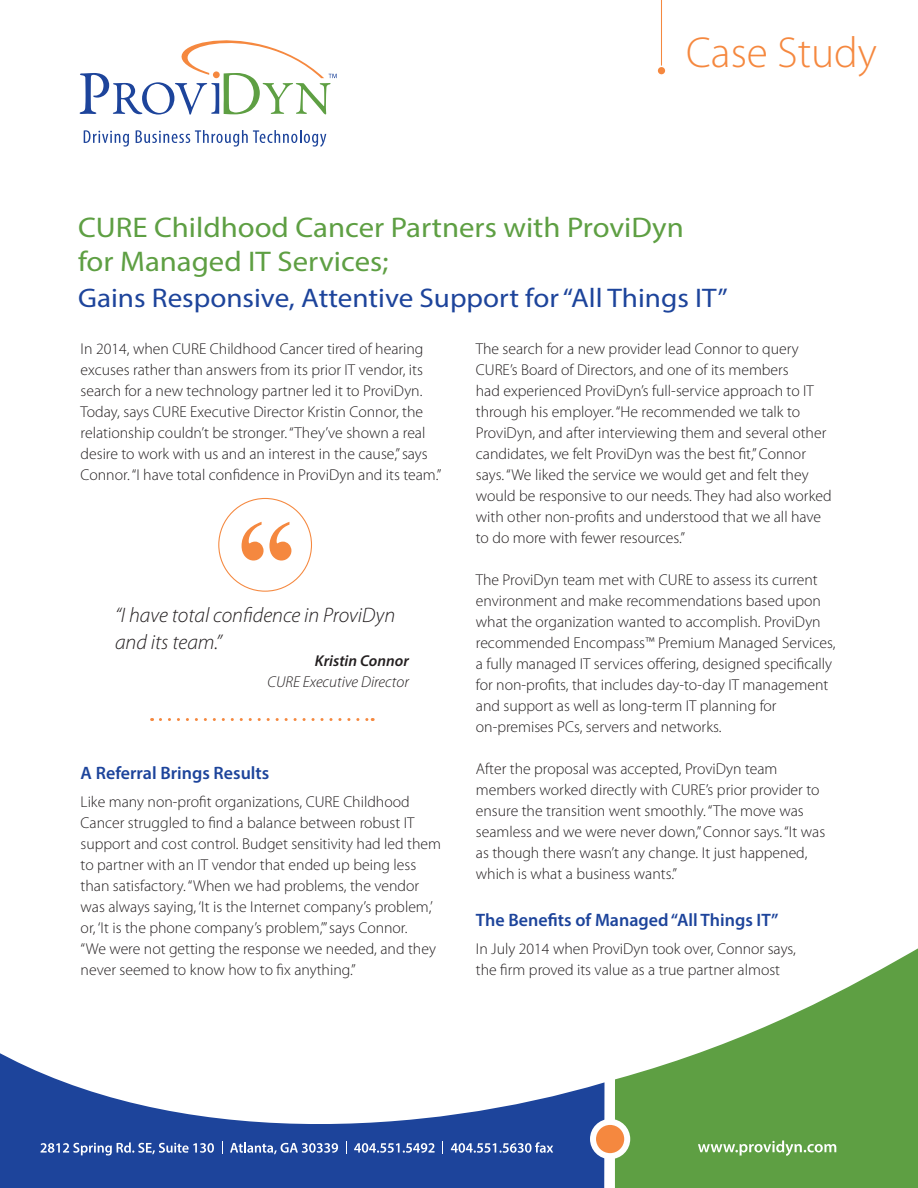
<style>
.page{position:relative;width:918px;height:1188px;background:#fff}
.page>*{position:absolute;margin:0;border:0;box-sizing:border-box;transform-origin:0 0}
.t1{font:700 118.8px "Times New Roman";color:#f5883f}
.t2{font:300 43.5px "Myriad Pro";color:#f5883f}
.t3{font:28.5px "Myriad Pro";color:#5e9f43;scale:1.08 1}
.t4{font:27px "Myriad Pro";color:#1d449b;scale:1.08 1}
.t5{font:italic 300 21px/27px "Myriad Pro";color:#231f20}
.t6{font:600 18px "Myriad Pro";color:#1d449b}
.t7{font:300 15.75px/21px "Myriad Pro";color:#231f20}
.t8{font:italic 300 15.75px "Myriad Pro";color:#231f20}
.t9{font:italic 600 15.75px "Myriad Pro";color:#231f20}
</style>
<div class="page">
<svg style="left:80px;top:40px;width:257px;height:75px"></svg>
<svg style="left:615px;top:948px;width:303px;height:240px;fill:#5e9f43"></svg>
<svg style="left:0;top:1053px;width:605px;height:135px;fill:#1d449b"></svg>
<div style="left:593px;top:1122px;width:34px;height:34px;background:#f5883f;border-radius:50%"></div>
<div style="left:590px;top:1119px;width:40px;height:40px;border:6px solid #fff;border-radius:50%"></div>
<svg style="left:84px;top:130px;width:45px;height:17px"></svg>
<svg style="left:136px;top:130px;width:190px;height:17px"></svg>
<svg style="left:698px;top:1141px;width:138px;height:15px;background:#88b875"></svg>
<svg style="left:41px;top:1142px;width:173px;height:14px;background:#5673b4"></svg>
<svg style="left:222px;top:1142px;width:1px;height:12px"></svg>
<svg style="left:230px;top:1142px;width:108px;height:12px"></svg>
<svg style="left:346px;top:1142px;width:1px;height:12px"></svg>
<svg style="left:354px;top:1143px;width:81px;height:10px"></svg>
<svg style="left:442px;top:1142px;width:1px;height:12px"></svg>
<svg style="left:451px;top:1142px;width:102px;height:11px"></svg>
<hr style="left:661px;top:0;width:1px;height:75px;background:#f5883f">
<div style="left:657px;top:66px;width:9px;height:9px;background:#f5883f;border-radius:50%"></div>
<div style="left:656px;top:66px;width:11px;height:10px;border:2px solid #fff;border-radius:50%"></div>
<svg style="left:160px;top:718px;width:213px;height:3px"></svg>
<p class="t2" style="left:686px;top:28px;width:192px">Case Study</p>
<p class="t3" style="left:78px;top:210px;width:562px">CURE Childhood Cancer Partners with ProviDyn</p>
<p class="t3" style="left:78px;top:244px;width:289px">for Managed IT Services;</p>
<p class="t4" style="left:78px;top:281px;width:603px">Gains Responsive, Attentive Support for “All Things IT”</p>
<p class="t7" style="left:81px;top:339px;width:362px">In 2014, when CURE Childhood Cancer tired of hearing excuses rather than answers from its prior IT vendor, its search for a new technology partner led it to ProviDyn.<br>Today, says CURE Executive Director Kristin Connor, the relationship couldn’t be stronger. “They’ve shown a real desire to work with us and an interest in the cause,” says Connor. “I have total confidence in ProviDyn and its team.”</p>
<p class="t7" style="left:476px;top:339px;width:357px">The search for a new provider lead Connor to query CURE’s Board of Directors, and one of its members<br>had experienced ProviDyn’s full-service approach to IT through his employer. “He recommended we talk to ProviDyn, and after interviewing them and several other candidates, we felt ProviDyn was the best fit,” Connor says. “We liked the service we would get and felt they would be responsive to our needs. They had also worked with other non-profits and understood that we all have to do more with fewer resources.”</p>
<p class="t7" style="left:476px;top:570px;width:361px">The ProviDyn team met with CURE to assess its current environment and make recommendations based upon what the organization wanted to accomplish. ProviDyn recommended Encompass™ Premium Managed Services, a fully managed IT services offering, designed specifically for non-profits, that includes day-to-day IT management and support as well as long-term IT planning for on-premises PCs, servers and networks.</p>
<p class="t7" style="left:476px;top:759px;width:351px">After the proposal was accepted, ProviDyn team members worked directly with CURE’s prior provider to ensure the transition went smoothly. “The move was seamless and we were never down,” Connor says. “It was as though there wasn’t any change. It just happened, which is what a business wants.”</p>
<p class="t6" style="left:476px;top:908px;width:304px">The Benefits of Managed “All Things IT”</p>
<p class="t7" style="left:476px;top:938px;width:322px">In July 2014 when ProviDyn took over, Connor says, the firm proved its value as a true partner almost</p>
<p class="t1" style="left:237px;top:480px;width:61px">“</p>
<p class="t5" style="left:115px;top:603px;width:282px">“I have total confidence in ProviDyn and its team.”</p>
<p class="t9" style="left:315px;top:651px;width:95px">Kristin Connor</p>
<p class="t8" style="left:268px;top:673px;width:143px">CURE Executive Director</p>
<p class="t6" style="left:81px;top:761px;width:190px">A Referral Brings Results</p>
<p class="t7" style="left:81px;top:791px;width:362px">Like many non-profit organizations, CURE Childhood Cancer struggled to find a balance between robust IT support and cost control. Budget sensitivity had led them to partner with an IT vendor that ended up being less than satisfactory. “When we had problems, the vendor was always saying, ‘It is the Internet company’s problem,’ or, ‘It is the phone company’s problem,’” says Connor.<br>“We were not getting the response we needed, and they never seemed to know how to fix anything.”</p>
</div>
